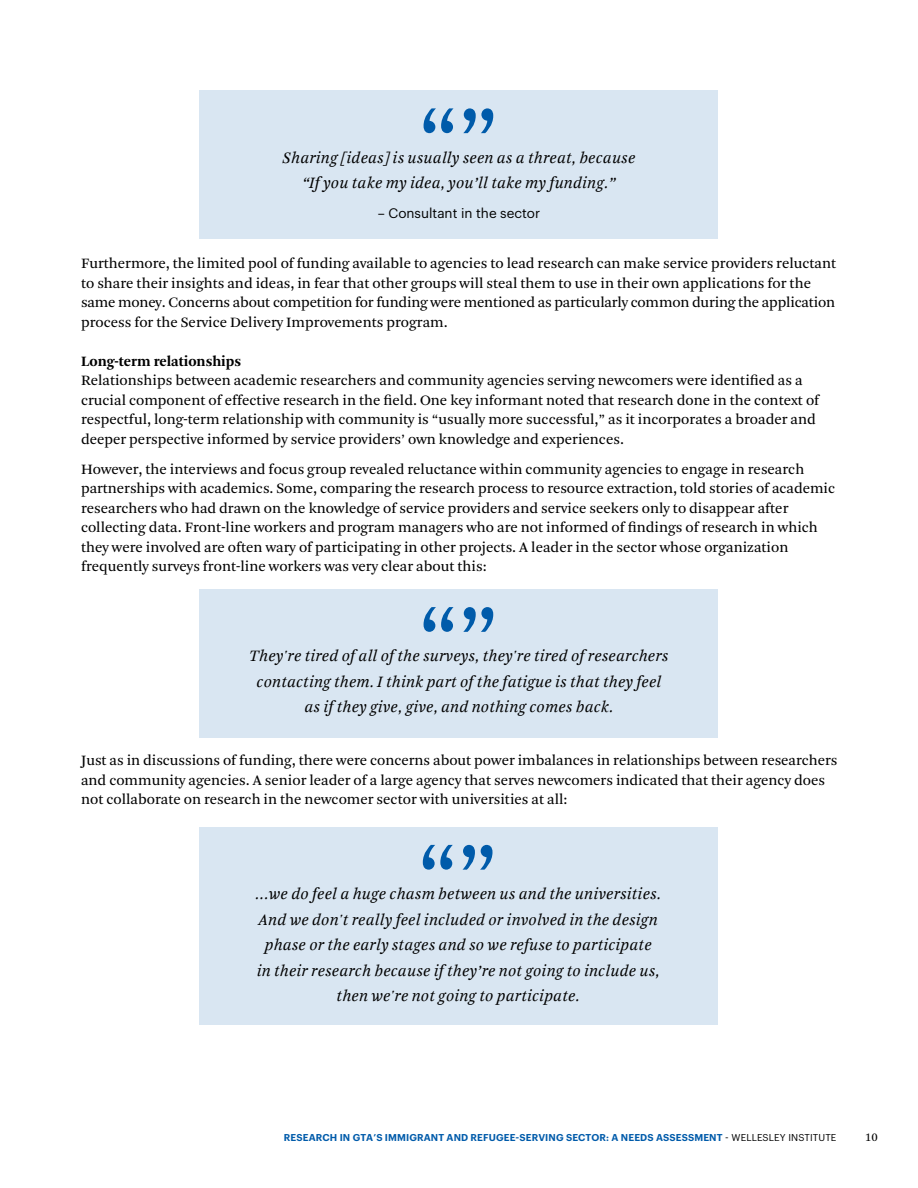
<style>
.page{position:relative;width:918px;height:1188px;background:#fff}
.page>*{position:absolute;margin:0;border:0;box-sizing:border-box;transform-origin:0 0}
.t1{font:italic 16.5px/25.5px "Arnhem";letter-spacing:.01em;color:#000;text-align:center}
.t2{font:15px/19.5px "Arnhem Blond";color:#000}
.t3{font:700 15px "Arnhem";color:#000}
.t4{font:13.5px "Graphik";color:#000}
.t5{font:12px "Arnhem Blond";color:#000}
.t6{font:600 9.75px "Graphik";letter-spacing:.01em;color:#005baa}
.s1{font-weight:400;color:#000}
</style>
<div class="page">
<div style="left:200px;top:90px;width:518px;height:148px;background:#d9e6f2"></div>
<svg style="left:424px;top:108px;width:30px;height:25px"></svg>
<svg style="left:463px;top:108px;width:30px;height:25px"></svg>
<div style="left:200px;top:589px;width:518px;height:148px;background:#d9e6f2"></div>
<svg style="left:424px;top:607px;width:30px;height:25px"></svg>
<svg style="left:463px;top:607px;width:30px;height:25px"></svg>
<div style="left:199px;top:827px;width:519px;height:198px;background:#d9e6f2"></div>
<svg style="left:423px;top:845px;width:30px;height:25px"></svg>
<svg style="left:463px;top:845px;width:30px;height:25px"></svg>
<p class="t1" style="left:283px;top:145px;width:354px">Sharing [ideas] is usually seen as a threat, because “If you take my idea, you’ll take my funding.”</p>
<p class="t4" style="left:378px;top:203px;width:164px">– Consultant in the sector</p>
<p class="t2" style="left:81px;top:254px;width:757px">Furthermore, the limited pool of funding available to agencies to lead research can make service providers reluctant to share their insights and ideas, in fear that other groups will steal them to use in their own applications for the same money. Concerns about competition for funding were mentioned as particularly common during the application process for the Service Delivery Improvements program.</p>
<p class="t3" style="left:81px;top:352px;width:162px">Long-term relationships</p>
<p class="t2" style="left:81px;top:371px;width:740px">Relationships between academic researchers and community agencies serving newcomers were identified as a crucial component of effective research in the field. One key informant noted that research done in the context of respectful, long-term relationship with community is “usually more successful,” as it incorporates a broader and deeper perspective informed by service providers’ own knowledge and experiences.</p>
<p class="t2" style="left:81px;top:459px;width:756px">However, the interviews and focus group revealed reluctance within community agencies to engage in research partnerships with academics. Some, comparing the research process to resource extraction, told stories of academic researchers who had drawn on the knowledge of service providers and service seekers only to disappear after collecting data. Front-line workers and program managers who are not informed of findings of research in which they were involved are often wary of participating in other projects. A leader in the sector whose organization frequently surveys front-line workers was very clear about this:</p>
<p class="t1" style="left:249px;top:644px;width:421px">They're tired of all of the surveys, they're tired of researchers contacting them. I think part of the fatigue is that they feel as if they give, give, and nothing comes back.</p>
<p class="t2" style="left:81px;top:751px;width:758px">Just as in discussions of funding, there were concerns about power imbalances in relationships between researchers and community agencies. A senior leader of a large agency that serves newcomers indicated that their agency does not collaborate on research in the newcomer sector with universities at all:</p>
<p class="t1" style="left:255px;top:881px;width:407px">…we do feel a huge chasm between us and the universities.<br>And we don't really feel included or involved in the design phase or the early stages and so we refuse to participate<br>in their research because if they’re not going to include us, then we're not going to participate.</p>
<p class="t6" style="left:284px;top:1130px;width:554px">RESEARCH IN GTA’S IMMIGRANT AND REFUGEE-SERVING SECTOR: A NEEDS ASSESSMENT <span class="s1">- WELLESLEY INSTITUTE</span></p>
<p class="t5" style="left:865px;top:1130px;width:14px">10</p>
</div>
